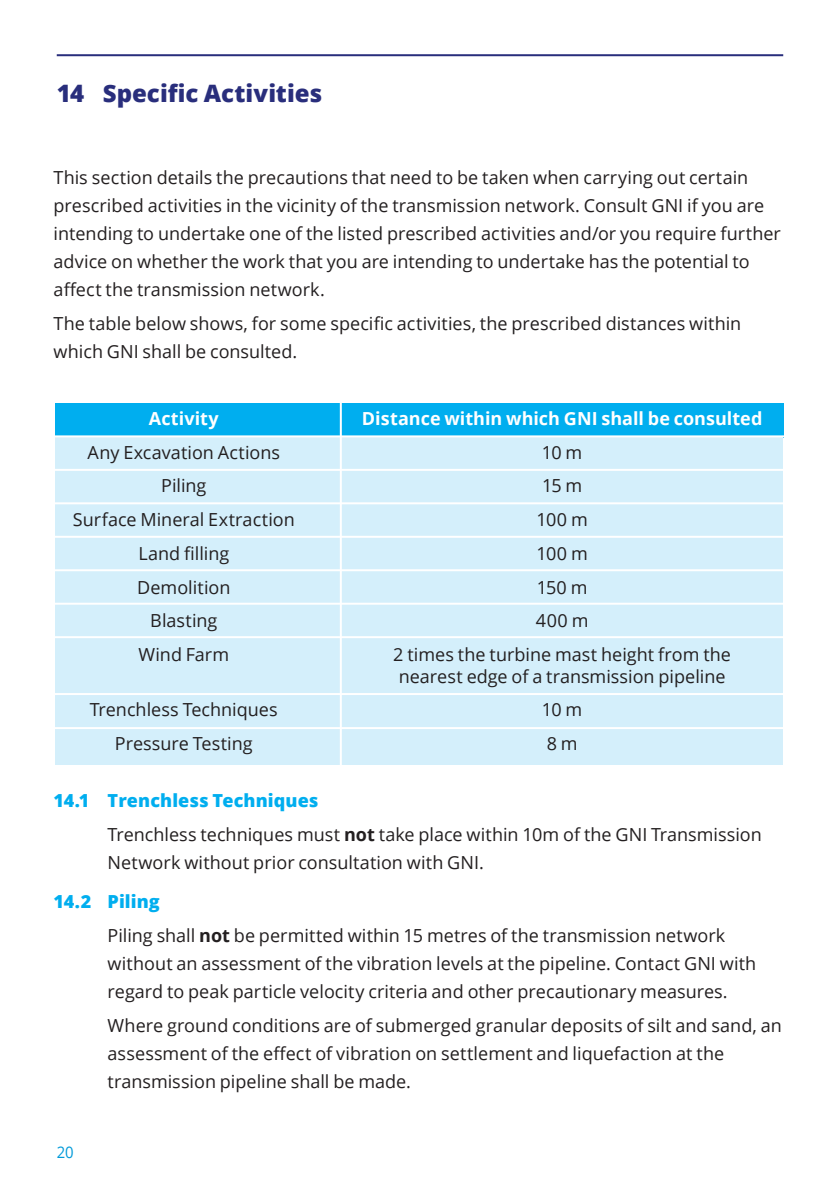
<style>
.page{position:relative;width:840px;height:1191px;background:#fff}
.page>*{position:absolute;margin:0;border:0;box-sizing:border-box;transform-origin:0 0}
.t1{font:800 24px "Open Sans";color:#292e7c}
.t2{font:18px/28px "Open Sans";color:#231f20}
.t3{font:700 18px "Open Sans";color:#fff}
.t4{font:16px "Open Sans";color:#009ad9;scale:.93 1}
.s1{font-weight:800;color:#00aeef}
.s2{font-weight:700}
</style>
<div class="page">
<div style="left:55px;top:403px;width:729px;height:34px;background:#00aeef"></div>
<div style="left:55px;top:437px;width:727px;height:327px;background:#d4effb"></div>
<hr style="left:51px;top:435px;width:754px;height:2px;background:#fff">
<hr style="left:51px;top:469px;width:754px;height:2px;background:#fff">
<hr style="left:51px;top:502px;width:754px;height:2px;background:#fff">
<hr style="left:51px;top:536px;width:754px;height:2px;background:#fff">
<hr style="left:51px;top:569px;width:754px;height:2px;background:#fff">
<hr style="left:51px;top:602px;width:754px;height:2px;background:#fff">
<hr style="left:51px;top:636px;width:754px;height:2px;background:#fff">
<hr style="left:51px;top:693px;width:754px;height:2px;background:#fff">
<hr style="left:51px;top:727px;width:754px;height:2px;background:#fff">
<hr style="left:339px;top:395px;width:2px;height:376px;background:#fff">
<hr style="left:57px;top:54px;width:725px;height:2px;background:#292e7c">
<h1 class="t1" style="left:57px;top:75px;width:267px">14 Specific Activities</h1>
<p class="t2" style="left:53px;top:163px;width:728px">This section details the precautions that need to be taken when carrying out certain prescribed activities in the vicinity of the transmission network. Consult GNI if you are intending to undertake one of the listed prescribed activities and/or you require further advice on whether the work that you are intending to undertake has the potential to affect the transmission network.</p>
<p class="t2" style="left:54px;top:309px;width:688px">The table below shows, for some specific activities, the prescribed distances within which GNI shall be consulted.</p>
<p class="t3" style="left:149px;top:406px;width:71px">Activity</p>
<p class="t3" style="left:362px;top:406px;width:401px">Distance within which GNI shall be consulted</p>
<p class="t2" style="left:88px;top:438px;width:194px">Any Excavation Actions</p>
<p class="t2" style="left:541px;top:438px;width:42px">10 m</p>
<p class="t2" style="left:161px;top:471px;width:47px">Piling</p>
<p class="t2" style="left:542px;top:471px;width:42px">15 m</p>
<p class="t2" style="left:73px;top:505px;width:223px">Surface Mineral Extraction</p>
<p class="t2" style="left:536px;top:505px;width:53px">100 m</p>
<p class="t2" style="left:138px;top:539px;width:92px">Land filling</p>
<p class="t2" style="left:536px;top:539px;width:53px">100 m</p>
<p class="t2" style="left:137px;top:572px;width:95px">Demolition</p>
<p class="t2" style="left:536px;top:572px;width:52px">150 m</p>
<p class="t2" style="left:150px;top:606px;width:69px">Blasting</p>
<p class="t2" style="left:535px;top:606px;width:54px">400 m</p>
<p class="t2" style="left:138px;top:640px;width:92px">Wind Farm</p>
<p class="t2" style="left:393px;top:643px;width:339px;line-height:21.6px;text-align:center">2 times the turbine mast height from the nearest edge of a transmission pipeline</p>
<p class="t2" style="left:90px;top:695px;width:189px">Trenchless Techniques</p>
<p class="t2" style="left:541px;top:695px;width:42px">10 m</p>
<p class="t2" style="left:115px;top:729px;width:139px">Pressure Testing</p>
<p class="t2" style="left:546px;top:729px;width:32px">8 m</p>
<p class="t2" style="left:108px;top:783px;width:655px;line-height:33.6px;text-indent:-54px"><span class="s1">14.1 Trenchless Techniques<br></span>Trenchless techniques must <span class="s2">not</span> take place within 10m of the GNI Transmission</p>
<p class="t2" style="left:108px;top:848px;width:377px">Network without prior consultation with GNI.</p>
<p class="t2" style="left:108px;top:884px;width:619px;line-height:33.6px;text-indent:-54px"><span class="s1">14.2 Piling<br></span>Piling shall <span class="s2">not</span> be permitted within 15 metres of the transmission network</p>
<p class="t2" style="left:108px;top:949px;width:649px">without an assessment of the vibration levels at the pipeline. Contact GNI with regard to peak particle velocity criteria and other precautionary measures.</p>
<p class="t2" style="left:108px;top:1010px;width:675px">Where ground conditions are of submerged granular deposits of silt and sand, an assessment of the effect of vibration on settlement and liquefaction at the transmission pipeline shall be made.</p>
<p class="t4" style="left:57px;top:1140px;width:20px">20</p>
</div>
